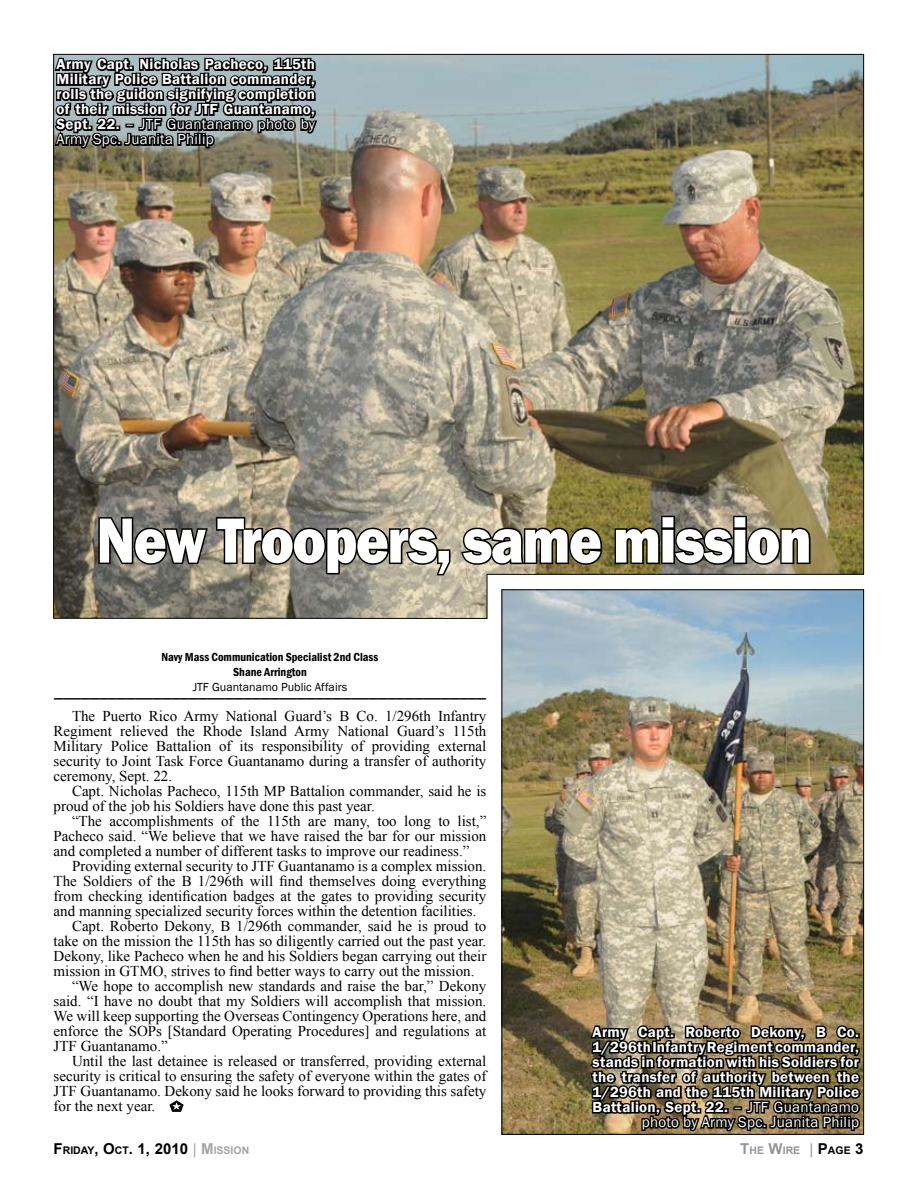
<style>
.page{position:relative;width:918px;height:1188px;background:#fff}
.page>*{position:absolute;margin:0;border:0;box-sizing:border-box;transform-origin:0 0}
.t1{font:800 66px "Franklin Gothic";letter-spacing:-.025em;color:#fff;scale:.85 1}
.t2{font:18px "Franklin Gothic";color:#000}
.t3{font:15px/15px "Times New Roman";color:#000;text-align:justify}
.t4{font:600 15px/15px "Franklin Gothic";letter-spacing:.02em;color:#fff;text-align:right}
.t5{font:700 15px "Arial";color:#000}
.t6{font:600 condensed 12px/15px "Franklin Gothic";color:#000;text-align:center}
.t7{font:12px "Franklin Gothic";color:#000}
.t8{font:700 10.5px "Arial";color:#939598}
.s1{font-weight:400}
.s2{font-size:10.5px}
.s3{font-weight:400;color:#a3a5a8}
.s4{color:#a3a5a8}
.s5{font-size:10.5px;color:#a3a5a8}
.s6{font-size:15px}
.s7{font-weight:400;font-size:15px}
.s8{font-size:15px;color:#000}
.s9{color:#000}
</style>
<div class="page">
<img style="left:53px;top:54px;width:811px;height:565px">
<img style="left:504px;top:591px;width:358px;height:542px">
<svg style="left:97px;top:495px;width:355px;height:82px"></svg>
<svg style="left:459px;top:525px;width:145px;height:41px"></svg>
<svg style="left:613px;top:514px;width:199px;height:52px"></svg>
<svg style="left:588px;top:1023px;width:275px;height:112px"></svg>
<svg style="left:53px;top:53px;width:266px;height:100px"></svg>
<svg style="left:170px;top:1100px;width:14px;height:12px"></svg>
<p class="t4" style="left:57px;top:57px;width:260px;text-align:justify">Army Capt. Nicholas Pacheco, 115th Military Police Battalion commander, rolls the guidon signifying completion of their mission for JTF Guantanamo, Sept. 22. <span class="s1">– JTF Guantanamo photo by Army Spc. Juanita Philip</span></p>
<h1 class="t1" style="left:97px;top:498px;width:843px">New Troopers, same mission</h1>
<p class="t6" style="left:162px;top:649px;width:218px">Navy Mass Communication Specialist 2nd Class<br>Shane Arrington</p>
<p class="t7" style="left:193px;top:679px;width:156px">JTF Guantanamo Public Affairs</p>
<p class="t2" style="left:54px;top:680px;width:433px">________________________________________________</p>
<p class="t3" style="left:54px;top:708px;width:434px;text-indent:18px">The Puerto Rico Army National Guard’s B Co. 1/296th Infantry Regiment relieved the Rhode Island Army National Guard’s 115th Military Police Battalion of its responsibility of providing external security to Joint Task Force Guantanamo during a transfer of authority ceremony, Sept. 22.</p>
<p class="t3" style="left:54px;top:783px;width:434px;text-indent:18px">Capt. Nicholas Pacheco, 115th MP Battalion commander, said he is proud of the job his Soldiers have done this past year.</p>
<p class="t3" style="left:54px;top:813px;width:434px;text-indent:18px">“The accomplishments of the 115th are many, too long to list,” Pacheco said. “We believe that we have raised the bar for our mission and completed a number of different tasks to improve our readiness.”</p>
<p class="t3" style="left:72px;top:858px;width:416px">Providing external security to JTF Guantanamo is a complex mission.</p>
<p class="t3" style="left:54px;top:873px;width:434px">The Soldiers of the B 1/296th will find themselves doing everything</p>
<p class="t3" style="left:54px;top:888px;width:434px">from checking identification badges at the gates to providing security</p>
<p class="t3" style="left:54px;top:903px;width:424px">and manning specialized security forces within the detention facilities.</p>
<p class="t3" style="left:72px;top:918px;width:416px">Capt. Roberto Dekony, B 1/296th commander, said he is proud to</p>
<p class="t3" style="left:54px;top:933px;width:434px">take on the mission the 115th has so diligently carried out the past year.</p>
<p class="t3" style="left:54px;top:948px;width:434px">Dekony, like Pacheco when he and his Soldiers began carrying out their</p>
<p class="t3" style="left:54px;top:963px;width:422px">mission in GTMO, strives to find better ways to carry out the mission.</p>
<p class="t3" style="left:72px;top:978px;width:416px">“We hope to accomplish new standards and raise the bar,” Dekony</p>
<p class="t3" style="left:54px;top:993px;width:434px">said. “I have no doubt that my Soldiers will accomplish that mission.</p>
<p class="t3" style="left:54px;top:1008px;width:434px">We will keep supporting the Overseas Contingency Operations here, and</p>
<p class="t3" style="left:54px;top:1023px;width:434px">enforce the SOPs [Standard Operating Procedures] and regulations at</p>
<p class="t3" style="left:54px;top:1038px;width:116px">JTF Guantanamo.”</p>
<p class="t3" style="left:72px;top:1053px;width:416px">Until the last detainee is released or transferred, providing external</p>
<p class="t3" style="left:54px;top:1068px;width:434px">security is critical to ensuring the safety of everyone within the gates of</p>
<p class="t3" style="left:54px;top:1083px;width:434px">JTF Guantanamo. Dekony said he looks forward to providing this safety</p>
<p class="t3" style="left:54px;top:1098px;width:103px">for the next year.</p>
<p class="t4" style="left:593px;top:1025px;width:268px">Army Capt. Roberto Dekony, B Co.<br>1/296th Infantry Regiment commander, stands in formation with his Soldiers for the transfer of authority between the 1/296th and the 115th Military Police Battalion, Sept. 22. <span class="s1">– JTF Guantanamo photo by Army Spc. Juanita Philip</span></p>
<p class="t5" style="left:54px;top:1139px;width:197px">F<span class="s2">RIDAY</span>, O<span class="s2">CT</span>. 1, 2010 <span class="s3">|</span> <span class="s4">M</span><span class="s5">ISSION</span></p>
<p class="t8" style="left:740px;top:1144px;width:125px"><span class="s6">T</span>HE <span class="s6">W</span>IRE <span class="s7">|</span> <span class="s8">P</span><span class="s9">AGE</span> <span class="s8">3</span></p>
</div>
